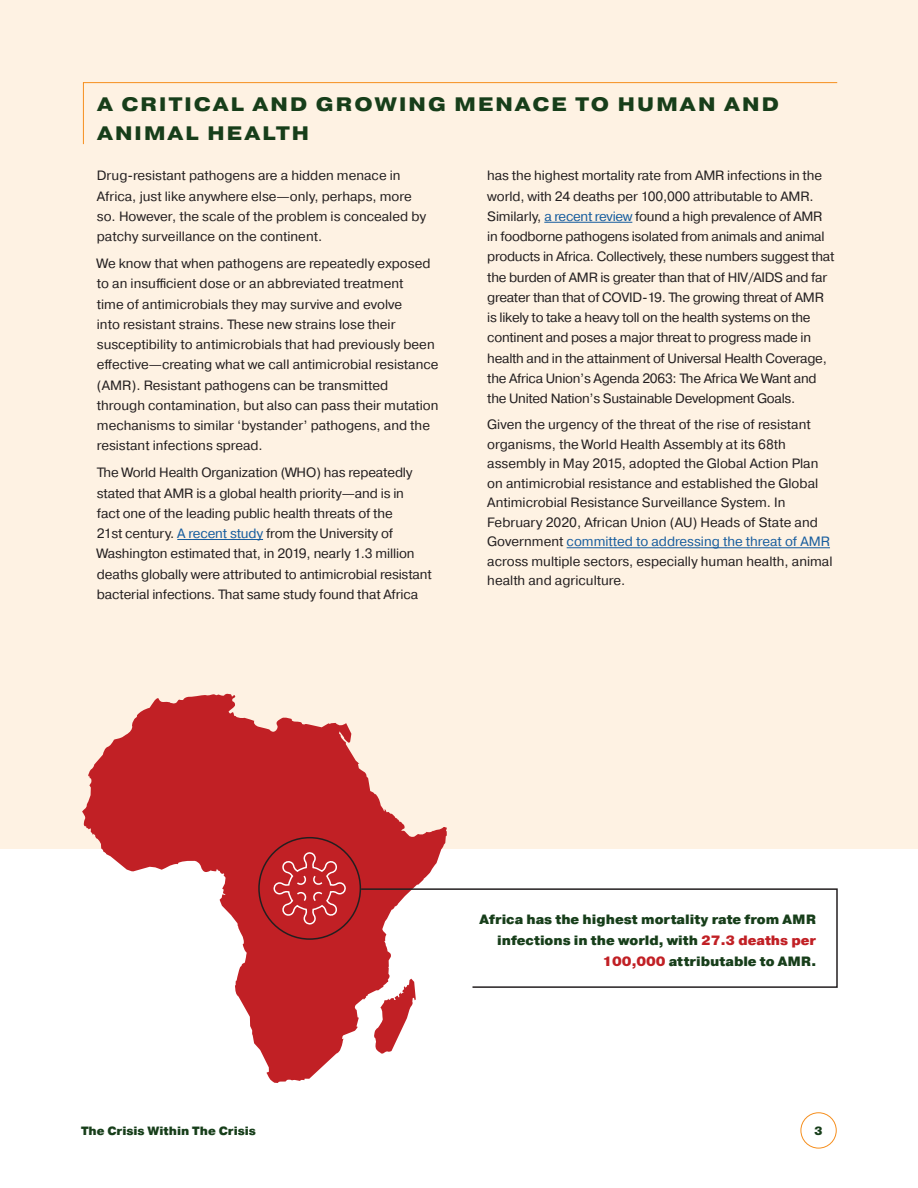
<style>
.page{position:relative;width:918px;height:1188px;background:#fff}
.page>*{position:absolute;margin:0;border:0;box-sizing:border-box;transform-origin:0 0}
.t1{font:800 19.5px/28.5px "Pragmatica Ext";letter-spacing:.11em;color:#173e1a}
.Body{font:13.5px/20.2px "Pragmatica";color:#231f20}
.Body-2{font:13.5px/20.2px "Pragmatica";letter-spacing:-.02em;color:#231f20}
.t2{font:900 13.5px/21px "Pragmatica";color:#173e1a;text-align:right}
.t3{font:900 12px "Pragmatica";color:#173e1a}
.s1{color:#175d9e}
.s2{color:#c12025}
</style>
<div class="page">
<div style="left:0;top:0;width:918px;height:849px;background:#fef2e3"></div>
<div style="left:801px;top:1112px;width:36px;height:36px;border:1px solid #f68f1e;border-radius:50%"></div>
<svg style="left:83px;top:82px;width:755px;height:63px"></svg>
<hr style="left:177px;top:539px;width:86px;height:1px;background:#175d9e">
<hr style="left:544px;top:222px;width:88px;height:1px;background:#175d9e">
<hr style="left:567px;top:547px;width:263px;height:1px;background:#175d9e">
<svg style="left:82px;top:693px;width:365px;height:390px"></svg>
<svg style="left:374px;top:989px;width:42px;height:65px"></svg>
<div style="left:258px;top:837px;width:103px;height:103px;border:2px solid #231f20;border-radius:50%"></div>
<svg style="left:272px;top:851px;width:74px;height:75px;background:#c7393d"></svg>
<svg style="left:360px;top:888px;width:478px;height:101px"></svg>
<h2 class="t1" style="left:97px;top:91px;width:683px">A CRITICAL AND GROWING MENACE TO HUMAN AND<br>ANIMAL HEALTH</h2>
<p class="Body" style="left:97px;top:166px;width:331px">Drug-resistant pathogens are a hidden menace in Africa, just like anywhere else—only, perhaps, more so. However, the scale of the problem is concealed by patchy surveillance on the continent.</p>
<p class="Body" style="left:97px;top:254px;width:343px">We know that when pathogens are repeatedly exposed to an insufficient dose or an abbreviated treatment<br>time of antimicrobials they may survive and evolve<br>into resistant strains. These new strains lose their susceptibility to antimicrobials that had previously been effective—creating what we call antimicrobial resistance (AMR). Resistant pathogens can be transmitted through contamination, but also can pass their mutation mechanisms to similar ‘bystander’ pathogens, and the resistant infections spread.</p>
<p class="Body" style="left:97px;top:463px;width:336px">The World Health Organization (WHO) has repeatedly stated that AMR is a global health priority—and is in<br>fact one of the leading public health threats of the<br>21st century. <span class="s1">A recent study</span> from the University of Washington estimated that, in 2019, nearly 1.3 million deaths globally were attributed to antimicrobial resistant bacterial infections. That same study found that Africa</p>
<p class="Body-2" style="left:487px;top:166px;width:349px">has the highest mortality rate from AMR infections in the world, with 24 deaths per 100,000 attributable to AMR.<br>Similarly, <span class="s1">a recent review</span> found a high prevalence of AMR in foodborne pathogens isolated from animals and animal products in Africa. Collectively, these numbers suggest that the burden of AMR is greater than that of HIV/AIDS and far greater than that of COVID-19. The growing threat of AMR is likely to take a heavy toll on the health systems on the continent and poses a major threat to progress made in health and in the attainment of Universal Health Coverage, the Africa Union’s Agenda 2063: The Africa We Want and the United Nation’s Sustainable Development Goals.</p>
<p class="Body" style="left:487px;top:415px;width:347px;line-height:19.5px">Given the urgency of the threat of the rise of resistant organisms, the World Health Assembly at its 68th assembly in May 2015, adopted the Global Action Plan on antimicrobial resistance and established the Global Antimicrobial Resistance Surveillance System. In February 2020, African Union (AU) Heads of State and Government <span class="s1">committed to addressing the threat of AMR </span>across multiple sectors, especially human health, animal health and agriculture.</p>
<h3 class="t2" style="left:480px;top:909px;width:338px">Africa has the highest mortality rate from AMR infections in the world, with <span class="s2">27.3 deaths per<br>100,000</span> attributable to AMR.</h3>
<p class="t3" style="left:81px;top:1123px;width:177px">The Crisis Within The Crisis</p>
<p class="t3" style="left:814px;top:1123px;width:10px">3</p>
</div>
